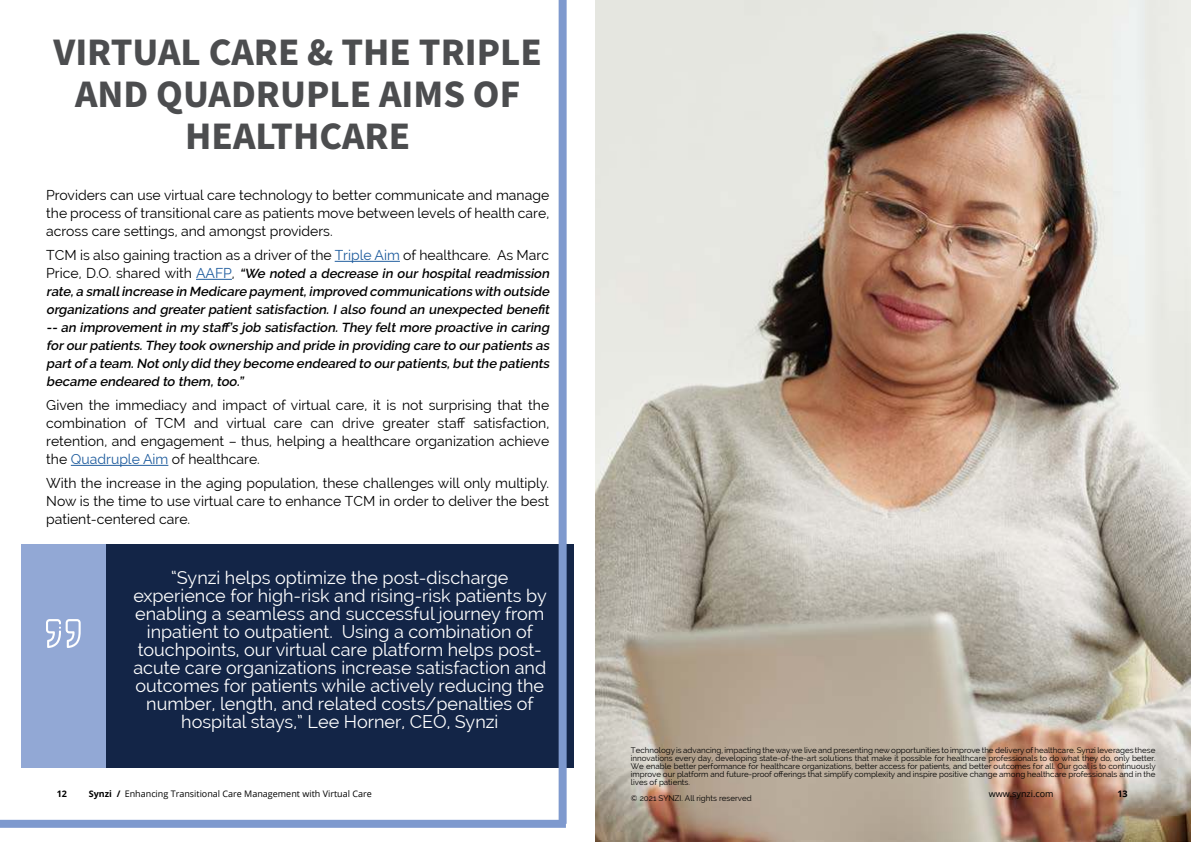
<style>
.page{position:relative;width:1191px;height:842px;background:#fff}
.page>*{position:absolute;margin:0;border:0;box-sizing:border-box;transform-origin:0 0}
.t1{font:700 39px/42px "Source Sans Pro";color:#4c4d4f;text-align:center}
.t2{font:18px/18px "Raleway";color:#fff;text-align:center}
.t3{font:14px/18px "Raleway";color:#000;text-align:justify}
.t4{font:italic 600 13px/18px "Raleway";letter-spacing:-.01em;color:#000;text-align:justify}
.t5{font:9px "Open Sans";color:#000}
.t6{font:700 9px "Open Sans";color:#000}
.t7{font:8px/8px "Raleway";color:#000;text-align:justify}
.s1{color:#205d9e}
.s2{font-weight:400;font-style:normal;font-size:14px}
.s3{font-weight:400;font-style:normal;font-size:14px;color:#205d9e}
.s4{font-weight:700}
</style>
<div class="page">
<img style="left:595px;top:0;width:596px;height:842px">
<div style="left:0;top:820px;width:566px;height:8px;background:#7e99ce"></div>
<div style="left:105px;top:544px;width:469px;height:224px;background:#132547"></div>
<div style="left:21px;top:544px;width:84px;height:224px;background:#92a8d5"></div>
<svg style="left:46px;top:619px;width:35px;height:29px"></svg>
<div style="left:558px;top:0;width:8px;height:824px;background:#7e99ce"></div>
<hr style="left:335px;top:261px;width:65px;height:1px;background:#205d9e">
<hr style="left:196px;top:279px;width:36px;height:1px;background:#205d9e">
<hr style="left:71px;top:465px;width:97px;height:1px;background:#205d9e">
<h1 class="t1" style="left:53px;top:35px;width:490px">VIRTUAL CARE &amp; THE TRIPLE<br>AND QUADRUPLE AIMS OF<br>HEALTHCARE</h1>
<p class="t3" style="left:46px;top:187px;width:504px">Providers can use virtual care technology to better communicate and manage the process of transitional care as patients move between levels of health care, across care settings, and amongst providers.</p>
<p class="t3" style="left:46px;top:247px;width:504px">TCM is also gaining traction as a driver of the <span class="s1">Triple Aim</span> of healthcare. As Marc</p>
<p class="t4" style="left:46px;top:266px;width:507px"><span class="s2">P r i c e , D .O. s h a r e d w i t h</span> <span class="s3">AA F P</span> <span class="s2">,</span> “We noted a decrease in our hospital readmission rate,a small increase in Medicare payment,improved communications with outside organizations and greater patient satisfaction. I also found an unexpected benefit -- an improvement in my staff’s job satisfaction.They felt more proactive in caring forourpatients.They took ownership and pride in providing care to ourpatients as part of a team.Not only did they become endeared to ourpatients,but the patients became endeared to them, too.”</p>
<p class="t3" style="left:46px;top:397px;width:504px">Given the immediacy and impact of virtual care, it is not surprising that the combination of TCM and virtual care can drive greater staff satisfaction, retention, and engagement – thus, helping a healthcare organization achieve the <span class="s1">Quadruple Aim</span> of healthcare.</p>
<p class="t3" style="left:46px;top:475px;width:504px">With the increase in the aging population, these challenges will only multiply.<br>Now is the time to use virtual care to enhance TCM in order to deliver the best patient-centered care.</p>
<p class="t2" style="left:133px;top:570px;width:415px">“Synzi helps optimize the post-discharge experience for high-risk and rising-risk patients by enabling a seamless and successful journey from inpatient to outpatient. Using a combination of touchpoints, our virtual care platform helps post&shy;acute care organizations increase satisfaction and outcomes for patients while actively reducing the number, length, and related costs/penalties of hospital stays,” Lee Horner, CEO, Synzi</p>
<p class="t7" style="left:631px;top:747px;width:526px">Technology is advancing, impacting the way we live and presenting new opportunities to improve the delivery of healthcare. Synzi leverages these innovations every day, developing state-of-the-art solutions that make it possible for healthcare professionals to do what they do, only better.<br>We enable better performance for healthcare organizations, better access for patients, and better outcomes for all. Our goal is to continuously improve our platform and future-proof offerings that simplify complexity and inspire positive change among healthcare professionals and in the lives of patients.</p>
<p class="t7" style="left:631px;top:795px;width:122px">© 2021 SYNZI. All rights reserved</p>
<p class="t6" style="left:57px;top:789px;width:12px">12</p>
<p class="t5" style="left:89px;top:791px;width:284px"><span class="s4">Synzi /</span> Enhancing Transitional Care Management with Virtual Care</p>
<p class="t5" style="left:988px;top:791px;width:66px">www.synzi.com</p>
<p class="t6" style="left:1117px;top:789px;width:12px">13</p>
</div>
